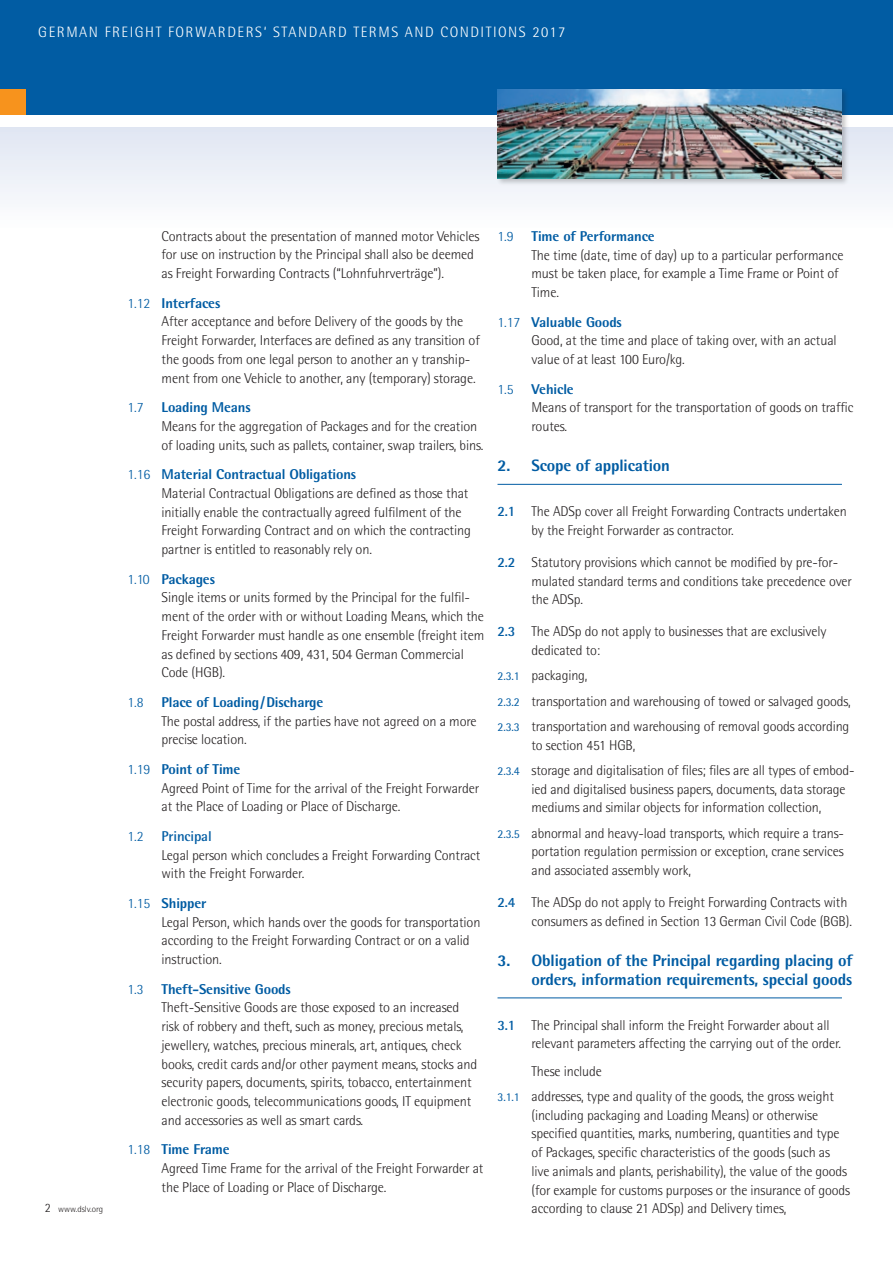
<style>
.page{position:relative;width:893px;height:1263px;background:#fff}
.page>*{position:absolute;margin:0;border:0;box-sizing:border-box;transform-origin:0 0}
.t1{font:800 16.5px/18.8px "Rotis Semi Sans";letter-spacing:-.01em;color:#015ca3;text-align:right}
.t2{font:300 15px "Rotis Semi Sans";letter-spacing:.1em;color:#fff}
.t3{font:300 14.25px/18.8px "Rotis Semi Sans";letter-spacing:-.01em;color:#231f20}
.t4{font:800 14.25px "Rotis Semi Sans";letter-spacing:-.01em;color:#015ca3}
.t5{font:300 14.25px "Rotis Semi Sans";color:#015ca3}
.t6{font:700 14.25px "Rotis Semi Sans";letter-spacing:-.01em;color:#015ca3}
.t7{font:300 9px "Rotis Semi Sans";color:#231f20}
.s1{font-size:12.75px}
.s2{color:#015ca3}
.s3{font-weight:800;color:#015ca3}
.s4{font-weight:700;color:#015ca3}
.s5{font-weight:400;font-size:12px;color:#015ca3}
</style>
<div class="page">
<div style="left:0;top:0;width:893px;height:115px;background:#015ca3"></div>
<div style="left:0;top:128px;width:893px;height:102px;background:linear-gradient(to bottom,#e0e6f2,#fefefe)"></div>
<div style="left:0;top:89px;width:26px;height:26px;background:#f7931d"></div>
<hr style="left:497px;top:484px;width:345px;height:1px;background:#015ca3">
<hr style="left:497px;top:997px;width:345px;height:1px;background:#015ca3">
<div style="left:496px;top:88px;width:353px;height:98px;background:#231f20;opacity:.25"></div>
<img style="left:497px;top:89px;width:345px;height:90px">
<p class="t2" style="left:38px;top:23px;width:529px">GERMAN FREIGHT FORWARDERS‘ STANDARD TERMS AND CONDITIONS 2017</p>
<p class="t7" style="left:45px;top:1204px;width:60px"><span class="s1">2</span> www.dslv.org</p>
<p class="t3" style="left:162px;top:226px;width:319px">Contracts about the presentation of manned motor Vehicles for use on instruction by the Principal shall also be deemed as Freight Forwarding Contracts (“Lohnfuhrverträge”).</p>
<p class="t3" style="left:162px;top:293px;width:320px;text-indent:-34px"><span class="s2">1.12</span> <span class="s3">Interfaces<br></span>After acceptance and before Delivery of the goods by the Freight Forwarder, Interfaces are defined as any transition of the goods from one legal person to another an y tranship&shy;ment from one Vehicle to another, any (temporary) storage.</p>
<p class="t5" style="left:128px;top:399px;width:18px">1.7</p>
<p class="t4" style="left:162px;top:398px;width:91px">Loading Means</p>
<p class="t3" style="left:162px;top:417px;width:323px">Means for the aggregation of Packages and for the creation of loading units, such as pallets, container, swap trailers, bins.</p>
<p class="t3" style="left:162px;top:465px;width:311px;text-indent:-34px"><span class="s2">1.16</span> <span class="s3">Material Contractual Obligations<br></span>Material Contractual Obligations are defined as those that initially enable the contractually agreed fulfilment of the Freight Forwarding Contract and on which the contracting partner is entitled to reasonably rely on.</p>
<p class="t3" style="left:162px;top:569px;width:324px;text-indent:-34px"><span class="s2">1.10</span> <span class="s3">Packages<br></span>Single items or units formed by the Principal for the fulfil&shy;ment of the order with or without Loading Means, which the Freight Forwarder must handle as one ensemble (freight item as defined by sections 409, 431, 504 German Commercial Code (HGB).</p>
<p class="t5" style="left:128px;top:694px;width:18px">1.8</p>
<p class="t4" style="left:162px;top:693px;width:163px">Place of Loading/Discharge</p>
<p class="t3" style="left:162px;top:711px;width:317px">The postal address, if the parties have not agreed on a more precise location.</p>
<p class="t3" style="left:162px;top:760px;width:319px;text-indent:-34px"><span class="s2">1.19</span> <span class="s3">Point of Time<br></span>Agreed Point of Time for the arrival of the Freight Forwarder at the Place of Loading or Place of Discharge.</p>
<p class="t5" style="left:128px;top:828px;width:18px">1.2</p>
<p class="t6" style="left:162px;top:827px;width:52px">Principal</p>
<p class="t3" style="left:162px;top:845px;width:320px">Legal person which concludes a Freight Forwarding Contract with the Freight Forwarder.</p>
<p class="t3" style="left:162px;top:894px;width:320px;text-indent:-34px"><span class="s2">1.15</span> <span class="s3">Shipper<br></span>Legal Person, which hands over the goods for transportation according to the Freight Forwarding Contract or on a valid instruction.</p>
<p class="t5" style="left:128px;top:981px;width:18px">1.3</p>
<p class="t4" style="left:162px;top:980px;width:131px">Theft-Sensitive Goods</p>
<p class="t3" style="left:162px;top:998px;width:317px">Theft-Sensitive Goods are those exposed to an increased risk of robbery and theft, such as money, precious metals, jewellery, watches, precious minerals, art, antiques, check books, credit cards and/or other payment means, stocks and security papers, documents, spirits, tobacco, entertainment electronic goods, telecommunications goods, IT equipment and accessories as well as smart cards.</p>
<p class="t3" style="left:162px;top:1140px;width:323px;text-indent:-34px"><span class="s2">1.18</span> <span class="s3">Time Frame<br></span>Agreed Time Frame for the arrival of the Freight Forwarder at the Place of Loading or Place of Discharge.</p>
<p class="t5" style="left:497px;top:228px;width:18px">1.9</p>
<p class="t4" style="left:531px;top:227px;width:125px">Time of Performance</p>
<p class="t3" style="left:531px;top:245px;width:313px">The time (date, time of day) up to a particular performance must be taken place, for example a Time Frame or Point of<br>Time.</p>
<p class="t3" style="left:531px;top:312px;width:307px;text-indent:-34px"><span class="s2">1.17</span> <span class="s3">Valuable Goods<br></span>Good, at the time and place of taking over, with an actual value of at least 100 Euro/kg.</p>
<p class="t5" style="left:497px;top:381px;width:18px">1.5</p>
<p class="t4" style="left:531px;top:380px;width:44px">Vehicle</p>
<p class="t3" style="left:531px;top:398px;width:323px">Means of transport for the transportation of goods on traffic routes.</p>
<p class="t1" style="left:497px;top:456px;width:174px">2. Scope of application</p>
<p class="t3" style="left:531px;top:502px;width:317px;text-indent:-34px"><span class="s4">2.1</span> The ADSp cover all Freight Forwarding Contracts undertaken by the Freight Forwarder as contractor.</p>
<p class="t3" style="left:531px;top:553px;width:322px;text-indent:-34px"><span class="s4">2.2</span> Statutory provisions which cannot be modified by pre-for&shy;mulated standard terms and conditions take precedence over the ADSp.</p>
<p class="t3" style="left:531px;top:622px;width:296px;text-indent:-34px"><span class="s4">2.3</span> The ADSp do not apply to businesses that are exclusively dedicated to:</p>
<p class="t3" style="left:497px;top:663px;width:355px;line-height:25.2px"><span class="s5">2.3.1</span> packaging,<br><span class="s5">2.3.2</span> transportation and warehousing of towed or salvaged goods,<br><span class="s5">2.3.3</span> transportation and warehousing of removal goods according</p>
<p class="t3" style="left:497px;top:732px;width:359px;line-height:25.2px;text-indent:34px">to section 451 HGB,<br><span class="s5">2.3.4</span> storage and digitalisation of files; files are all types of embod-</p>
<p class="t3" style="left:531px;top:779px;width:316px">ied and digitalised business papers, documents, data storage mediums and similar objects for information collection,</p>
<p class="t3" style="left:531px;top:823px;width:314px;text-align:justify;text-indent:-34px"><span class="s5">2.3.5</span> abnormal and heavy-load transports, which require a trans&shy;portation regulation permission or exception, crane services and associated assembly work,</p>
<p class="t3" style="left:531px;top:893px;width:322px;text-indent:-34px"><span class="s4">2.4</span> The ADSp do not apply to Freight Forwarding Contracts with consumers as defined in Section 13 German Civil Code (BGB).</p>
<p class="t1" style="left:497px;top:951px;width:356px">3. Obligation of the Principal regarding placing of orders, information requirements, special goods</p>
<p class="t3" style="left:531px;top:1015px;width:311px;text-indent:-34px"><span class="s4">3.1</span> The Principal shall inform the Freight Forwarder about all relevant parameters affecting the carrying out of the order.</p>
<p class="t3" style="left:497px;top:1058px;width:338px;line-height:25.2px;text-indent:34px">These include<br><span class="s5">3.1.1</span> addresses, type and quality of the goods, the gross weight</p>
<p class="t3" style="left:531px;top:1105px;width:320px">(including packaging and Loading Means) or otherwise specified quantities, marks, numbering, quantities and type of Packages, specific characteristics of the goods (such as live animals and plants, perishability), the value of the goods (for example for customs purposes or the insurance of goods according to clause 21 ADSp) and Delivery times,</p>
</div>
